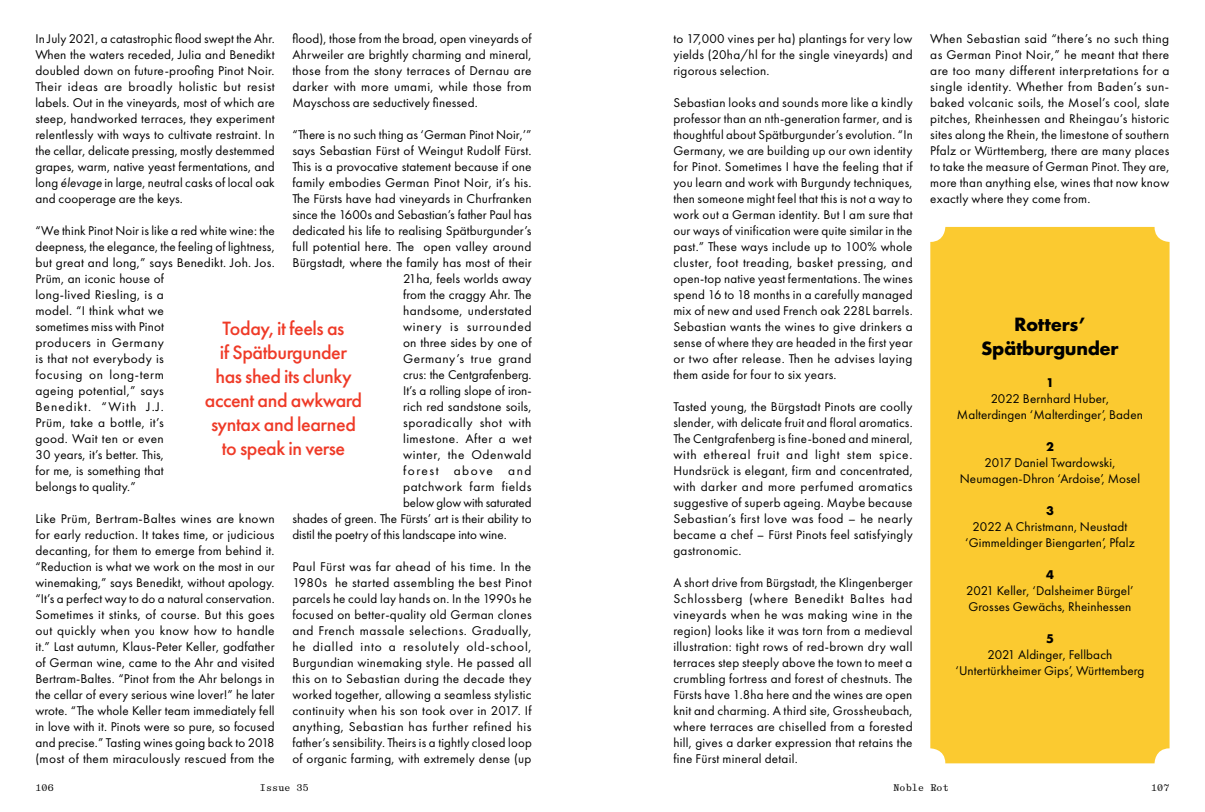
<style>
.page{position:relative;width:1205px;height:812px;background:#fff}
.page>*{position:absolute;margin:0;border:0;box-sizing:border-box;transform-origin:0 0}
.t1{font:500 20px/24px "Futura PT";letter-spacing:-.02em;color:#ef3a27;text-align:center}
.t2{font:700 20px/24px "Futura PT";letter-spacing:-.02em;color:#000;text-align:center}
.t3{font:13.12px/16px "Futura PT";letter-spacing:.01em;color:#000;text-align:justify}
.t4{font:13.12px "Futura PT";letter-spacing:.04em;color:#000}
.t5{font:13.12px "Futura PT";letter-spacing:.035em;color:#000}
.t6{font:13.12px "Futura PT";letter-spacing:.05em;color:#000}
.t7{font:13.12px "Futura PT";letter-spacing:.115em;color:#000}
.t8{font:700 13.12px "Futura PT";color:#000}
.t9{font:9.75px "AP Modernv 1";letter-spacing:.015em;color:#000}
.s1{font-style:italic}
</style>
<div class="page">
<div style="left:930px;top:227px;width:239px;height:536px;background:#fbca30;border-radius:15px"></div>
<p class="t3" style="left:35px;top:30px;width:241px">In July 2021, a catastrophic flood swept the Ahr.<br>When the waters receded, Julia and Benedikt doubled down on future-proofing Pinot Noir.<br>Their ideas are broadly holistic but resist labels. Out in the vineyards, most of which are steep, handworked terraces, they experiment relentlessly with ways to cultivate restraint. In the cellar, delicate pressing, mostly destemmed grapes, warm, native yeast fermentations, and long <span class="s1">élevage</span> in large, neutral casks of local oak and cooperage are the keys.</p>
<p class="t3" style="left:35px;top:222px;width:241px;text-align:left">“We think Pinot Noir is like a red white wine: the deepness, the elegance, the feeling of lightness, but great and long,” says Benedikt. Joh. Jos.<br>Prüm, an iconic house of<br>long-lived Riesling, is a<br>model. “I think what we<br>sometimes miss with Pinot<br>producers in Germany<br>is that not everybody is<br>focusing on long-term<br>ageing potential,” says<br>Benedikt. “With J.J.<br>Prüm, take a bottle, it’s<br>good. Wait ten or even<br>30 years, it’s better. This,<br>for me, is something that<br>belongs to quality.”</p>
<p class="t3" style="left:35px;top:510px;width:241px">Like Prüm, Bertram-Baltes wines are known for early reduction. It takes time, or judicious decanting, for them to emerge from behind it. “Reduction is what we work on the most in our winemaking,” says Benedikt, without apology. “It’s a perfect way to do a natural conservation.<br>Sometimes it stinks, of course. But this goes out quickly when you know how to handle it.” Last autumn, Klaus-Peter Keller, godfather of German wine, came to the Ahr and visited Bertram-Baltes. “Pinot from the Ahr belongs in the cellar of every serious wine lover!” he later wrote. “The whole Keller team immediately fell in love with it. Pinots were so pure, so focused and precise.” Tasting wines going back to 2018 (most of them miraculously rescued from the</p>
<p class="t3" style="left:292px;top:30px;width:241px">flood), those from the broad, open vineyards of Ahrweiler are brightly charming and mineral, those from the stony terraces of Dernau are darker with more umami, while those from Mayschoss are seductively finessed.</p>
<p class="t3" style="left:292px;top:126px;width:241px">“There is no such thing as ‘German Pinot Noir,’”</p>
<p class="t3" style="left:292px;top:142px;width:241px">says Sebastian Fürst of Weingut Rudolf Fürst.</p>
<p class="t3" style="left:292px;top:158px;width:241px">This is a provocative statement because if one</p>
<p class="t3" style="left:292px;top:174px;width:241px">family embodies German Pinot Noir, it’s his.</p>
<p class="t3" style="left:292px;top:190px;width:241px">The Fürsts have had vineyards in Churfranken</p>
<p class="t3" style="left:292px;top:206px;width:241px">since the 1600s and Sebastian’s father Paul has</p>
<p class="t3" style="left:292px;top:222px;width:241px">dedicated his life to realising Spätburgunder’s</p>
<p class="t3" style="left:292px;top:238px;width:241px">full potential here. The open valley around</p>
<p class="t3" style="left:292px;top:254px;width:241px">Bürgstadt, where the family has most of their</p>
<p class="t3" style="left:403px;top:270px;width:130px">21ha, feels worlds away</p>
<p class="t3" style="left:403px;top:286px;width:130px">from the craggy Ahr. The</p>
<p class="t3" style="left:403px;top:302px;width:130px">handsome, understated</p>
<p class="t6" style="left:403px;top:319px;width:130px">winery is surrounded</p>
<p class="t3" style="left:403px;top:334px;width:130px">on three sides by one of</p>
<p class="t5" style="left:403px;top:351px;width:130px">Germany’s true grand</p>
<p class="t3" style="left:403px;top:366px;width:130px">crus: the Centgrafenberg.</p>
<p class="t3" style="left:403px;top:382px;width:130px">It’s a rolling slope of iron-</p>
<p class="t3" style="left:403px;top:398px;width:130px">rich red sandstone soils,</p>
<p class="t4" style="left:403px;top:415px;width:130px">sporadically shot with</p>
<p class="t5" style="left:403px;top:431px;width:130px">limestone. After a wet</p>
<p class="t4" style="left:403px;top:447px;width:130px">winter, the Odenwald</p>
<p class="t7" style="left:403px;top:463px;width:130px">forest above and</p>
<p class="t4" style="left:403px;top:479px;width:130px">patchwork farm fields</p>
<p class="t3" style="left:403px;top:494px;width:130px">below glow with saturated</p>
<p class="t3" style="left:292px;top:510px;width:241px">shades of green. The Fürsts’ art is their ability to</p>
<p class="t3" style="left:292px;top:526px;width:216px">distil the poetry of this landscape into wine.</p>
<p class="t3" style="left:292px;top:558px;width:241px">Paul Fürst was far ahead of his time. In the 1980s he started assembling the best Pinot parcels he could lay hands on. In the 1990s he focused on better-quality old German clones and French massale selections. Gradually, he dialled into a resolutely old-school, Burgundian winemaking style. He passed all this on to Sebastian during the decade they worked together, allowing a seamless stylistic continuity when his son took over in 2017. If anything, Sebastian has further refined his father’s sensibility. Theirs is a tightly closed loop of organic farming, with extremely dense (up</p>
<h1 class="t1" style="left:205px;top:316px;width:159px">Today, it feels as<br>if Spätburgunder has shed its clunky accent and awkward syntax and learned to speak in verse</h1>
<p class="t3" style="left:673px;top:30px;width:241px">to 17,000 vines per ha) plantings for very low yields (20ha/hl for the single vineyards) and rigorous selection.</p>
<p class="t3" style="left:673px;top:94px;width:241px">Sebastian looks and sounds more like a kindly professor than an nth-generation farmer, and is thoughtful about Spätburgunder’s evolution. “In Germany, we are building up our own identity for Pinot. Sometimes I have the feeling that if you learn and work with Burgundy techniques, then someone might feel that this is not a way to work out a German identity. But I am sure that our ways of vinification were quite similar in the past.” These ways include up to 100% whole cluster, foot treading, basket pressing, and open-top native yeast fermentations. The wines spend 16 to 18 months in a carefully managed mix of new and used French oak 228L barrels.<br>Sebastian wants the wines to give drinkers a sense of where they are headed in the first year or two after release. Then he advises laying them aside for four to six years.</p>
<p class="t3" style="left:673px;top:398px;width:241px">Tasted young, the Bürgstadt Pinots are coolly slender, with delicate fruit and floral aromatics.<br>The Centgrafenberg is fine-boned and mineral, with ethereal fruit and light stem spice.<br>Hundsrück is elegant, firm and concentrated, with darker and more perfumed aromatics suggestive of superb ageing. Maybe because Sebastian’s first love was food – he nearly became a chef – Fürst Pinots feel satisfyingly gastronomic.</p>
<p class="t3" style="left:673px;top:574px;width:241px">A short drive from Bürgstadt, the Klingenberger Schlossberg (where Benedikt Baltes had vineyards when he was making wine in the region) looks like it was torn from a medieval illustration: tight rows of red-brown dry wall terraces step steeply above the town to meet a crumbling fortress and forest of chestnuts. The Fürsts have 1.8ha here and the wines are open knit and charming. A third site, Grossheubach, where terraces are chiselled from a forested hill, gives a darker expression that retains the fine Fürst mineral detail.</p>
<p class="t3" style="left:930px;top:30px;width:241px">When Sebastian said “there’s no such thing as German Pinot Noir,” he meant that there are too many different interpretations for a single identity. Whether from Baden’s sun&shy;baked volcanic soils, the Mosel’s cool, slate pitches, Rheinhessen and Rheingau’s historic sites along the Rhein, the limestone of southern Pfalz or Württemberg, there are many places to take the measure of German Pinot. They are, more than anything else, wines that now know exactly where they come from.</p>
<h1 class="t2" style="left:981px;top:312px;width:139px">Rotters’<br>Spätburgunder</h1>
<p class="t8" style="left:1046px;top:374px;width:9px">1</p>
<p class="t3" style="left:957px;top:390px;width:188px;text-align:center">2022 Bernhard Huber,<br>Malterdingen ‘Malterdinger’, Baden</p>
<p class="t8" style="left:1046px;top:438px;width:9px">2</p>
<p class="t3" style="left:960px;top:454px;width:182px;text-align:center">2017 Daniel Twardowski,<br>Neumagen-Dhron ‘Ardoise’, Mosel</p>
<p class="t8" style="left:1046px;top:502px;width:9px">3</p>
<p class="t3" style="left:965px;top:518px;width:171px;text-align:center">2022 A Christmann, Neustadt ‘Gimmeldinger Biengarten’, Pfalz</p>
<p class="t8" style="left:1046px;top:566px;width:9px">4</p>
<p class="t3" style="left:966px;top:582px;width:169px">2021 Keller, ‘Dalsheimer Bürgel’<br>Grosses Gewächs, Rheinhessen</p>
<p class="t8" style="left:1046px;top:630px;width:9px">5</p>
<p class="t3" style="left:955px;top:646px;width:190px;text-align:center">2021 Aldinger, Fellbach ‘Untertürkheimer Gips’, Württemberg</p>
<p class="t9" style="left:35px;top:782px;width:20px">106</p>
<p class="t9" style="left:260px;top:782px;width:51px">Issue 35</p>
<p class="t9" style="left:893px;top:782px;width:57px">Noble Rot</p>
<p class="t9" style="left:1151px;top:782px;width:20px">107</p>
</div>
